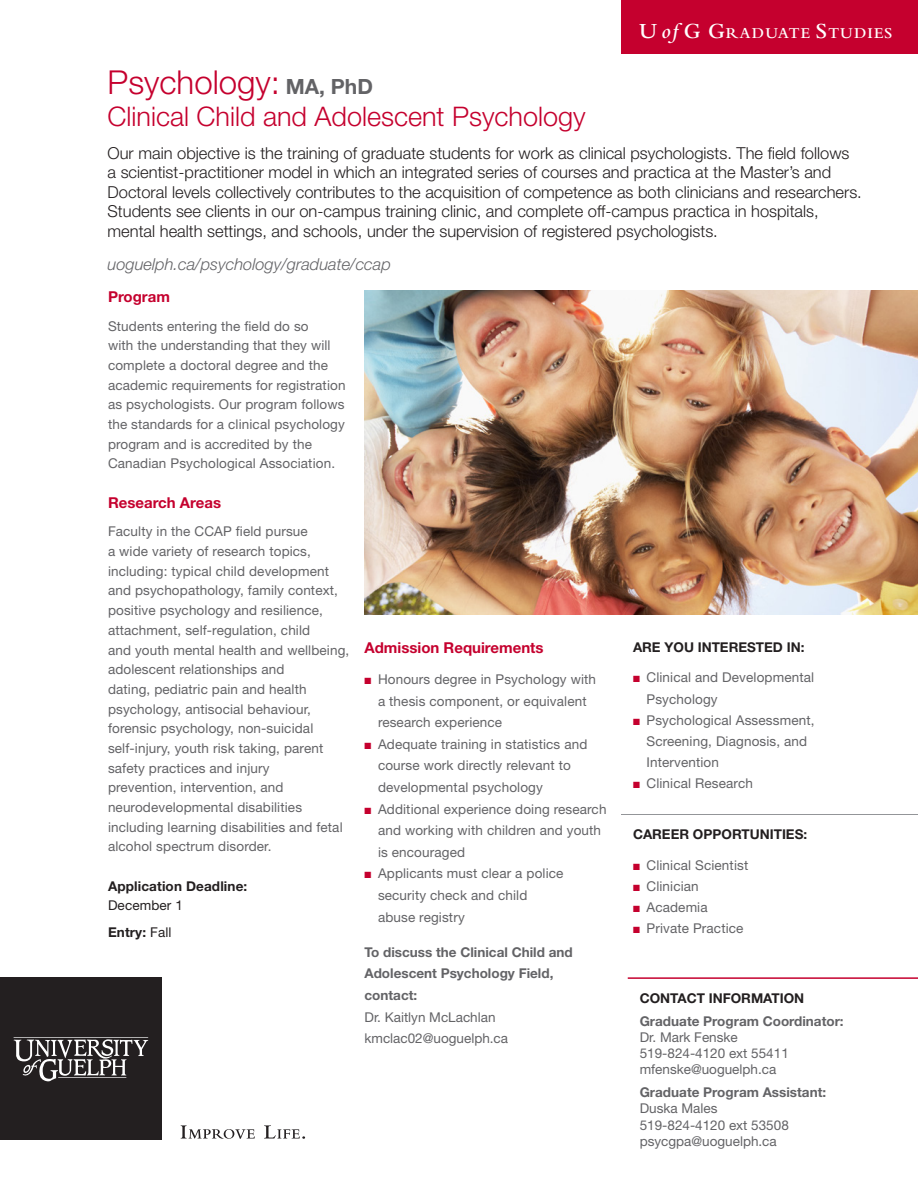
<style>
.page{position:relative;width:918px;height:1188px;background:#fff}
.page>*{position:absolute;margin:0;border:0;box-sizing:border-box;transform-origin:0 0}
.t1{font:300 33px "Helvetica Neue";color:#c5002e}
.t2{font:300 27px "Helvetica Neue";color:#c5002e}
.Introduction__9pt_af{font:300 16.5px/19.5px "Helvetica Neue";color:#231f20}
.Introduction__9pt_af-2{font:italic 300 16.5px "Helvetica Neue";color:#636366}
.t3{font:600 15.75px "Bembo";letter-spacing:.07em;color:#fff}
.Subhead_1__6pt_after{font:700 15px "Helvetica Neue";color:#c5002e}
.Red_Heading_2{font:700 15px "Helvetica Neue";color:#c5002e}
.Bullets{font:13.5px/21.6px "Helvetica Neue";letter-spacing:.01em;color:#636366}
.Red_Heading_2-2{font:700 13.5px/21.6px "Helvetica Neue";color:#636366}
.Subhead_1__6pt_after-2{font:700 13.5px "Helvetica Neue";color:#231f20}
.t4{font:13.5px "Helvetica Neue";letter-spacing:.01em;color:#231f20}
.s1{font-size:22.5px}
.s2{font-style:italic;font-size:22.5px}
.s3{font-weight:700;font-size:21px;color:#636366}
.s4{font-weight:400}
.s5{color:#c5002e}
</style>
<div class="page">
<hr style="left:621px;top:814px;width:297px;height:1px;background:#939598">
<hr style="left:628px;top:977px;width:290px;height:2px;background:#c5002e">
<img style="left:364px;top:290px;width:554px;height:325px">
<div style="left:0;top:977px;width:162px;height:163px;background:#231f20"></div>
<svg style="left:13px;top:1037px;width:135px;height:44px"></svg>
<svg style="left:181px;top:1125px;width:74px;height:14px"></svg>
<svg style="left:264px;top:1125px;width:41px;height:14px"></svg>
<div style="left:621px;top:0;width:297px;height:54px;background:#c5002e"></div>
<p class="t3" style="left:639px;top:24px;width:253px"><span class="s1">U</span> <span class="s2">of</span> <span class="s1">G G</span>RADUATE <span class="s1">S</span>TUDIES</p>
<p class="t1" style="left:108px;top:62px;width:267px">Psychology: <span class="s3">MA, PhD</span></p>
<p class="t2" style="left:108px;top:100px;width:480px">Clinical Child and Adolescent Psychology</p>
<p class="Introduction__9pt_af" style="left:108px;top:143px;width:756px">Our main objective is the training of graduate students for work as clinical psychologists. The field follows a scientist-practitioner model in which an integrated series of courses and practica at the Master’s and Doctoral levels collectively contributes to the acquisition of competence as both clinicians and researchers.<br>Students see clients in our on-campus training clinic, and complete off-campus practica in hospitals, mental health settings, and schools, under the supervision of registered psychologists.</p>
<p class="Introduction__9pt_af-2" style="left:108px;top:254px;width:285px">uoguelph.ca/psychology/graduate/ccap</p>
<p class="Red_Heading_2" style="left:108px;top:287px;width:63px">Program</p>
<p class="Bullets" style="left:108px;top:315px;width:202px">Students entering the field do so</p>
<p class="Bullets" style="left:108px;top:335px;width:224px">with the understanding that they will</p>
<p class="Bullets" style="left:108px;top:354px;width:222px">complete a doctoral degree and the</p>
<p class="Bullets" style="left:108px;top:374px;width:239px">academic requirements for registration</p>
<p class="Bullets" style="left:108px;top:394px;width:238px">as psychologists. Our program follows</p>
<p class="Bullets" style="left:108px;top:413px;width:238px">the standards for a clinical psychology</p>
<p class="Bullets" style="left:108px;top:433px;width:206px">program and is accredited by the</p>
<p class="Bullets" style="left:108px;top:453px;width:229px">Canadian Psychological Association.</p>
<p class="Subhead_1__6pt_after" style="left:108px;top:493px;width:115px">Research Areas</p>
<p class="Bullets" style="left:108px;top:521px;width:201px">Faculty in the CCAP field pursue</p>
<p class="Bullets" style="left:108px;top:540px;width:204px">a wide variety of research topics,</p>
<p class="Bullets" style="left:108px;top:560px;width:223px">including: typical child development</p>
<p class="Bullets" style="left:108px;top:580px;width:232px">and psychopathology, family context,</p>
<p class="Bullets" style="left:108px;top:599px;width:216px">positive psychology and resilience,</p>
<p class="Bullets" style="left:108px;top:619px;width:204px">attachment, self-regulation, child</p>
<p class="Bullets" style="left:108px;top:639px;width:243px">and youth mental health and wellbeing,</p>
<p class="Bullets" style="left:108px;top:658px;width:178px">adolescent relationships and</p>
<p class="Bullets" style="left:108px;top:678px;width:200px">dating, pediatric pain and health</p>
<p class="Bullets" style="left:108px;top:698px;width:204px">psychology, antisocial behaviour,</p>
<p class="Bullets" style="left:108px;top:717px;width:207px">forensic psychology, non-suicidal</p>
<p class="Bullets" style="left:108px;top:737px;width:217px">self-injury, youth risk taking, parent</p>
<p class="Bullets" style="left:108px;top:758px;width:236px;line-height:19.6px">safety practices and injury<br>prevention, intervention, and neurodevelopmental disabilities including learning disabilities and fetal alcohol spectrum disorder.</p>
<p class="Subhead_1__6pt_after-2" style="left:108px;top:877px;width:141px">Application Deadline:</p>
<p class="t4" style="left:108px;top:897px;width:76px">December 1</p>
<p class="Subhead_1__6pt_after-2" style="left:108px;top:924px;width:65px">Entry: <span class="s4">Fall</span></p>
<p class="Subhead_1__6pt_after-2" style="left:633px;top:639px;width:173px">ARE YOU INTERESTED IN:</p>
<p class="Bullets" style="left:646px;top:667px;width:169px;line-height:21.1px;text-indent:-14px"><span class="s5">■</span> Clinical and Developmental<br>Psychology</p>
<p class="Bullets" style="left:646px;top:709px;width:170px;line-height:21.1px;text-indent:-14px"><span class="s5">■</span> Psychological Assessment,<br>Screening, Diagnosis, and<br>Intervention</p>
<p class="Bullets" style="left:633px;top:772px;width:121px"><span class="s5">■</span> Clinical Research</p>
<p class="Subhead_1__6pt_after" style="left:364px;top:639px;width:181px">Admission Requirements</p>
<p class="Bullets" style="left:378px;top:668px;width:220px;text-indent:-14px"><span class="s5">■</span> Honours degree in Psychology with a thesis component, or equivalent research experience</p>
<p class="Bullets" style="left:378px;top:733px;width:211px;text-indent:-14px"><span class="s5">■</span> Adequate training in statistics and course work directly relevant to developmental psychology</p>
<p class="Bullets" style="left:378px;top:798px;width:230px;text-indent:-14px"><span class="s5">■</span> Additional experience doing research and working with children and youth is encouraged</p>
<p class="Bullets" style="left:378px;top:863px;width:187px;text-indent:-14px"><span class="s5">■</span> Applicants must clear a police security check and child abuse registry</p>
<p class="Red_Heading_2-2" style="left:364px;top:941px;width:210px">To discuss the Clinical Child and<br>Adolescent Psychology Field, contact:<br><span class="s4">Dr. Kaitlyn McLachlan kmclac02@uoguelph.ca</span></p>
<p class="Subhead_1__6pt_after-2" style="left:633px;top:826px;width:176px">CAREER OPPORTUNITIES:</p>
<p class="Bullets" style="left:633px;top:854px;width:117px"><span class="s5">■</span> Clinical Scientist</p>
<p class="Bullets" style="left:633px;top:875px;width:67px"><span class="s5">■</span> Clinician</p>
<p class="Bullets" style="left:633px;top:896px;width:76px"><span class="s5">■</span> Academia</p>
<p class="Bullets" style="left:633px;top:917px;width:112px"><span class="s5">■</span> Private Practice</p>
<p class="Subhead_1__6pt_after-2" style="left:640px;top:990px;width:166px">CONTACT INFORMATION</p>
<p class="Red_Heading_2-2" style="left:640px;top:1010px;width:206px">Graduate Program Coordinator:</p>
<p class="Bullets" style="left:640px;top:1026px;width:100px">Dr. Mark Fenske</p>
<p class="Bullets" style="left:640px;top:1042px;width:151px">519-824-4120 ext 55411</p>
<p class="Bullets" style="left:640px;top:1058px;width:138px">mfenske@uoguelph.ca</p>
<p class="Red_Heading_2-2" style="left:640px;top:1081px;width:188px">Graduate Program Assistant:</p>
<p class="Bullets" style="left:640px;top:1098px;width:79px">Duska Males</p>
<p class="Bullets" style="left:640px;top:1114px;width:151px">519-824-4120 ext 53508</p>
<p class="Bullets" style="left:640px;top:1130px;width:139px">psycgpa@uoguelph.ca</p>
</div>
